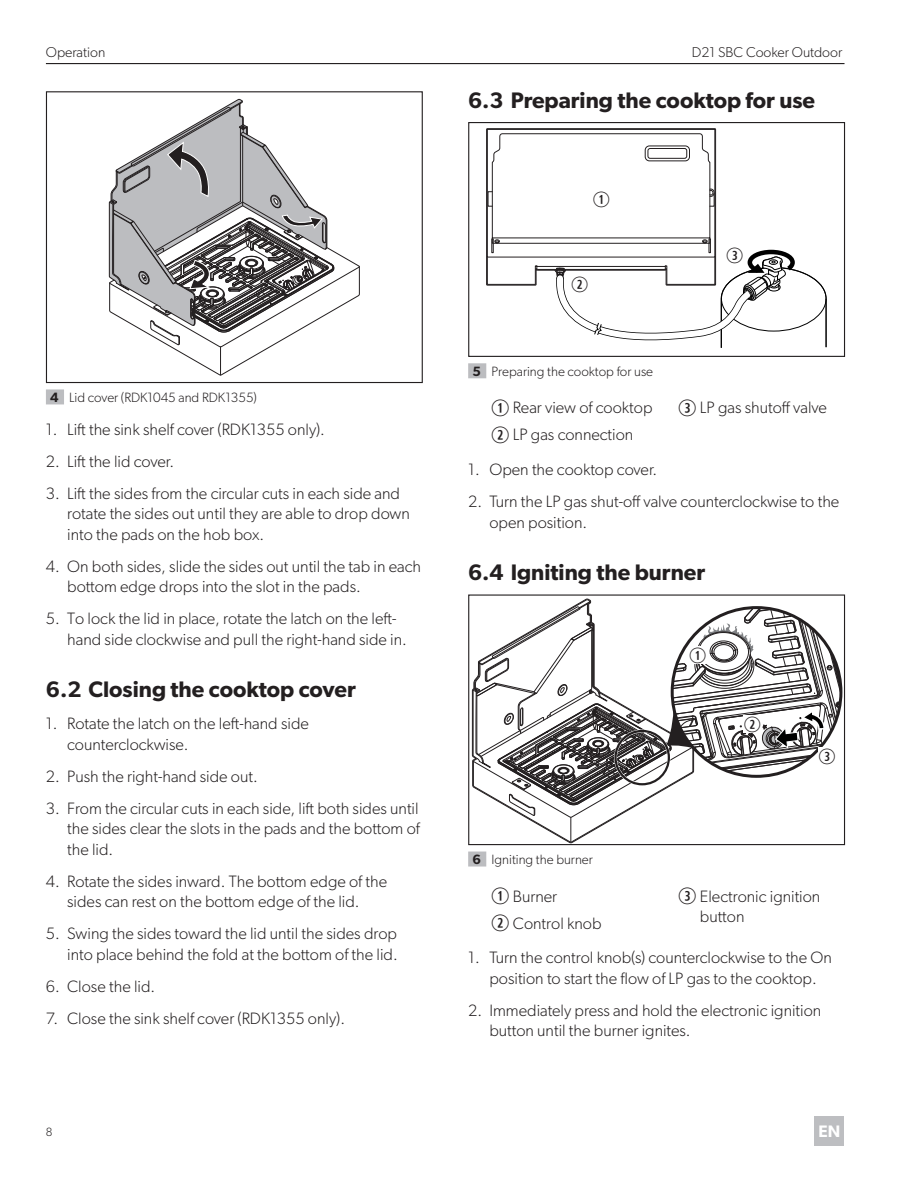
<style>
.page{position:relative;width:918px;height:1188px;background:#fff}
.page>*{position:absolute;margin:0;border:0;box-sizing:border-box;transform-origin:0 0}
.t1{font:600 22.5px "Gibson";color:#231f20}
.CalloutList{font:22.5px "Combi Numerals";color:#231f20}
.Callout{font:21px "Combi Numerals";color:#231f20}
.t2{font:600 16.65px "Gibson";color:#fff}
.CalloutList-2{font:300 16.5px/20.2px "Gibson";color:#231f20}
.t3{font:300 14.25px "Gibson";color:#231f20}
.t4{font:300 13.5px "Gibson";color:#231f20}
.t5{font:300 12px "Gibson";color:#231f20}
.s1{font-weight:600}
.s2{font-family:"Combi Numerals";font-weight:400;font-size:22.5px}
</style>
<div class="page">
<hr style="left:46px;top:63px;width:799px;height:1px;background:#231f20">
<div style="left:814px;top:1116px;width:30px;height:30px;background:#bdbec1"></div>
<div style="left:46px;top:389px;width:18px;height:15px;background:#bcbdc0"></div>
<svg style="left:109px;top:99px;width:251px;height:277px"></svg>
<div style="left:46px;top:91px;width:377px;height:292px;border:1px solid #231f20"></div>
<div style="left:468px;top:363px;width:18px;height:15px;background:#bcbdc0"></div>
<div style="left:468px;top:852px;width:18px;height:15px;background:#bcbdc0"></div>
<svg style="left:487px;top:133px;width:340px;height:215px"></svg>
<div style="left:468px;top:122px;width:377px;height:235px;border:1px solid #231f20"></div>
<svg style="left:473px;top:599px;width:369px;height:244px"></svg>
<div style="left:468px;top:594px;width:377px;height:251px;border:1px solid #231f20"></div>
<div style="left:689px;top:646px;width:17px;height:18px;background:#fff"></div>
<div style="left:744px;top:715px;width:17px;height:18px;background:#fff"></div>
<div style="left:819px;top:748px;width:17px;height:17px;background:#fff"></div>
<p class="t3" style="left:46px;top:44px;width:61px">Operation</p>
<p class="t3" style="left:692px;top:44px;width:152px">D21 SBC Cooker Outdoor</p>
<p class="t1" style="left:468px;top:86px;width:348px">6.3 Preparing the cooktop for use</p>
<p class="t4" style="left:50px;top:390px;width:208px"><span class="s1">4</span> Lid cover (RDK1045 and RDK1355)</p>
<p class="CalloutList-2" style="left:46px;top:419px;width:281px">1. Lift the sink shelf cover (RDK1355 only).</p>
<p class="CalloutList-2" style="left:46px;top:451px;width:130px">2. Lift the lid cover.</p>
<p class="CalloutList-2" style="left:67px;top:483px;width:344px;text-indent:-21px">3. Lift the sides from the circular cuts in each side and rotate the sides out until they are able to drop down into the pads on the hob box.</p>
<p class="CalloutList-2" style="left:67px;top:556px;width:355px;text-indent:-21px">4. On both sides, slide the sides out until the tab in each bottom edge drops into the slot in the pads.</p>
<p class="CalloutList-2" style="left:67px;top:608px;width:341px;text-indent:-21px">5. To lock the lid in place, rotate the latch on the left&shy;hand side clockwise and pull the right-hand side in.</p>
<p class="t1" style="left:46px;top:676px;width:311px">6.2 Closing the cooktop cover</p>
<p class="CalloutList-2" style="left:67px;top:713px;width:243px;text-indent:-21px">1. Rotate the latch on the left-hand side counterclockwise.</p>
<p class="CalloutList-2" style="left:46px;top:766px;width:213px">2. Push the right-hand side out.</p>
<p class="CalloutList-2" style="left:67px;top:798px;width:354px;text-align:justify;text-indent:-21px">3. From the circular cuts in each side, lift both sides until the sides clear the slots in the pads and the bottom of the lid.</p>
<p class="CalloutList-2" style="left:46px;top:871px;width:343px;text-align:center">4. Rotate the sides inward. The bottom edge of the sides can rest on the bottom edge of the lid.</p>
<p class="CalloutList-2" style="left:46px;top:923px;width:353px;text-align:right">5. Swing the sides toward the lid until the sides drop into place behind the fold at the bottom of the lid.</p>
<p class="CalloutList-2" style="left:46px;top:976px;width:111px">6. Close the lid.</p>
<p class="CalloutList-2" style="left:46px;top:1008px;width:301px">7. Close the sink shelf cover (RDK1355 only).</p>
<p class="Callout" style="left:593px;top:191px;width:19px">Q</p>
<p class="Callout" style="left:571px;top:276px;width:19px">W</p>
<p class="Callout" style="left:726px;top:248px;width:19px">E</p>
<p class="t4" style="left:472px;top:363px;width:182px"><span class="s1">5</span> Preparing the cooktop for use</p>
<p class="CalloutList-2" style="left:491px;top:397px;width:163px"><span class="s2">Q</span> Rear view of cooktop</p>
<p class="CalloutList-2" style="left:678px;top:397px;width:150px"><span class="s2">E</span> LP gas shutoff valve</p>
<p class="CalloutList-2" style="left:491px;top:424px;width:144px"><span class="s2">W</span> LP gas connection</p>
<p class="CalloutList-2" style="left:468px;top:459px;width:191px">1. Open the cooktop cover.</p>
<p class="CalloutList-2" style="left:489px;top:491px;width:351px;text-indent:-21px">2. Turn the LP gas shut-off valve counterclockwise to the open position.</p>
<p class="t1" style="left:468px;top:559px;width:238px">6.4 Igniting the burner</p>
<p class="Callout" style="left:689px;top:647px;width:19px">Q</p>
<p class="Callout" style="left:744px;top:716px;width:19px">W</p>
<p class="Callout" style="left:819px;top:749px;width:19px">E</p>
<p class="t4" style="left:472px;top:852px;width:122px"><span class="s1">6</span> Igniting the burner</p>
<p class="CalloutList-2" style="left:491px;top:886px;width:68px"><span class="s2">Q</span> Burner</p>
<p class="CalloutList-2" style="left:678px;top:886px;width:144px"><span class="s2">E</span> Electronic ignition</p>
<p class="CalloutList" style="left:491px;top:914px;width:20px">W</p>
<p class="CalloutList-2" style="left:700px;top:906px;width:46px">button</p>
<p class="CalloutList-2" style="left:513px;top:913px;width:90px">Control knob</p>
<p class="CalloutList-2" style="left:468px;top:947px;width:365px;text-align:center">1. Turn the control knob(s) counterclockwise to the On position to start the flow of LP gas to the cooktop.</p>
<p class="CalloutList-2" style="left:489px;top:1000px;width:333px;text-indent:-21px">2. Immediately press and hold the electronic ignition button until the burner ignites.</p>
<p class="t5" style="left:46px;top:1125px;width:8px">8</p>
<p class="t2" style="left:818px;top:1121px;width:23px">EN</p>
</div>
